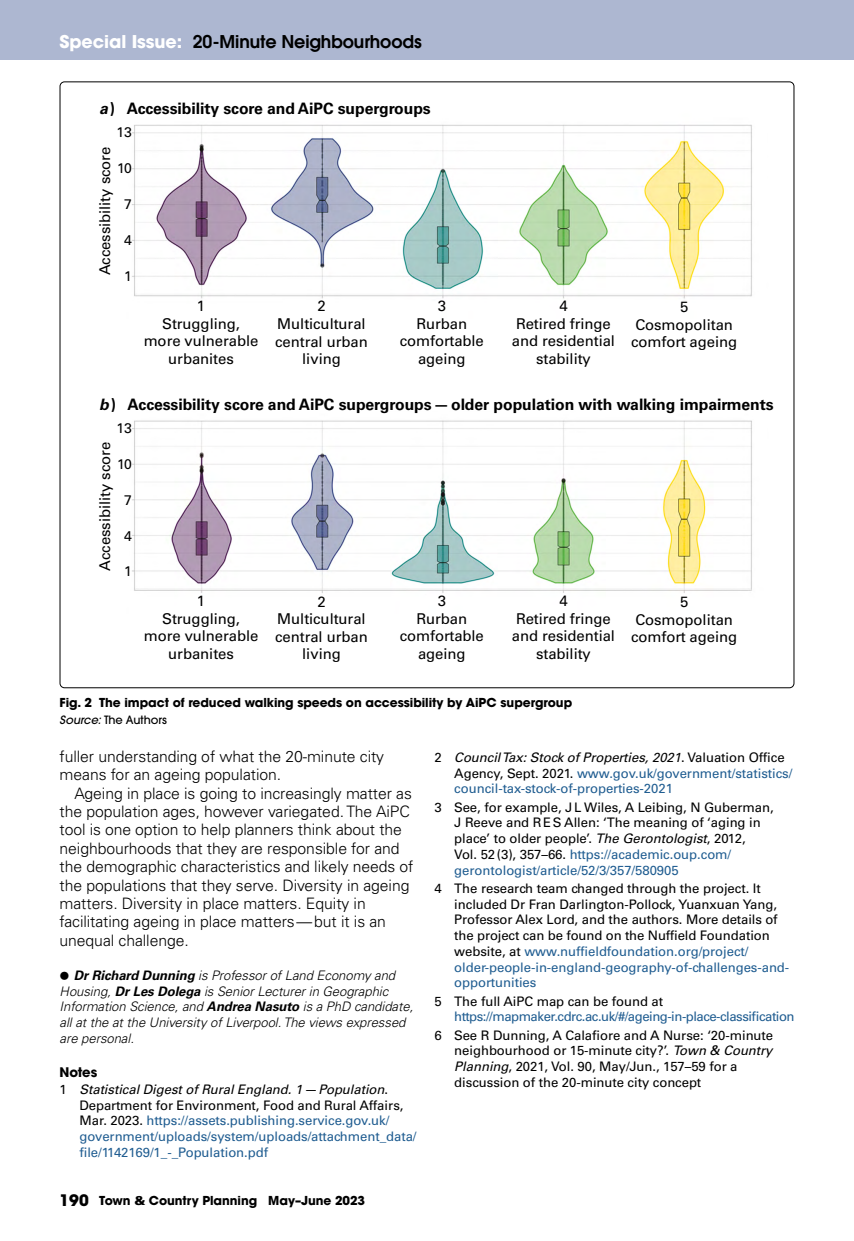
<style>
.page{position:relative;width:854px;height:1241px;background:#fff}
.page>*{position:absolute;margin:0;border:0;box-sizing:border-box;transform-origin:0 0}
.t1{font:600 17.5px "ITC Avant Garde Pro";letter-spacing:-.005em;color:#000}
.t2{font:300 15.75px/18.4px "Univers LT Pro 45";letter-spacing:-.005em;color:#000}
.t3{font:700 15.75px "Univers LT Pro 65";letter-spacing:-.005em;color:#000}
.t4{font:14.88px/17.5px "Univers LT Pro 55 Roman";letter-spacing:-.005em;color:#000;text-align:center}
.t5{font:14px "Univers LT Pro 55 Roman";letter-spacing:-.04em;color:#000}
.t6{font:13.12px/15.8px "Univers LT Pro 55 Roman";letter-spacing:-.005em;color:#000}
.t7{font:13.12px/15.8px "Univers LT Pro 55 Roman";letter-spacing:-.005em;color:#205d91}
.t8{font:italic 300 13.12px/15.8px "Univers LT Pro 45";letter-spacing:-.005em;color:#000}
.t9{font:italic 13.12px "Univers LT Pro 55";letter-spacing:-.005em;color:#000}
.t10{font:13.12px "Univers LT Pro 55 Roman";letter-spacing:-.035em;color:#205d91}
.t11{font:700 13.12px "ITC Avant Garde Pro";letter-spacing:-.01em;color:#000}
.t12{font:700 12.25px "ITC Avant Garde Pro";letter-spacing:-.005em;color:#000}
.t13{font:500 11.38px "ITC Avant Garde Pro";letter-spacing:-.005em;color:#000}
.s1{font-weight:700;color:#fff}
.s2{font-style:italic}
.s3{font-style:normal;font-size:22.75px}
.s4{font-family:"Univers LT Pro 65";font-weight:700}
.s5{font-family:"Univers LT Pro 55 Roman";font-style:normal}
.s6{color:#000}
.s7{font-size:15.75px}
.s8{font-family:"Univers LT Pro 75";font-weight:900}
.s9{font-family:"Univers LT Pro 55";font-style:italic}
.s10{color:#205d91}
</style>
<div class="page">
<img style="left:132px;top:124px;width:620px;height:177px">
<div style="left:0;top:0;width:853px;height:60px;background:#adb7d1"></div>
<img style="left:132px;top:420px;width:620px;height:173px">
<h1 class="t1" style="left:60px;top:30px;width:363px"><span class="s1">Special Issue:</span> 20-Minute Neighbourhoods</h1>
<p class="t3" style="left:99px;top:97px;width:333px"><span class="s2">a</span>) Accessibility score and AiPC supergroups</p>
<p class="t5" style="left:116px;top:123px;width:17px">13</p>
<p class="t5" style="left:117px;top:159px;width:16px">10</p>
<p class="t5" style="left:124px;top:194px;width:9px">7</p>
<p class="t5" style="left:124px;top:230px;width:9px">4</p>
<p class="t5" style="left:124px;top:266px;width:9px">1</p>
<p class="t4" style="left:95px;top:275px;width:130px;rotate:-90deg">Accessibility score</p>
<p class="t4" style="left:144px;top:296px;width:116px">1<br>Struggling, more vulnerable urbanites</p>
<p class="t4" style="left:275px;top:297px;width:94px">2<br>Multicultural central urban living</p>
<p class="t4" style="left:400px;top:296px;width:85px">3<br>Rurban comfortable ageing</p>
<p class="t4" style="left:511px;top:296px;width:105px">4<br>Retired fringe and residential stability</p>
<p class="t4" style="left:631px;top:297px;width:108px">5<br>Cosmopolitan comfort ageing</p>
<p class="t3" style="left:99px;top:393px;width:675px"><span class="s2">b</span>) Accessibility score and AiPC supergroups—older population with walking impairments</p>
<p class="t5" style="left:116px;top:418px;width:17px">13</p>
<p class="t5" style="left:117px;top:454px;width:16px">10</p>
<p class="t5" style="left:124px;top:490px;width:9px">7</p>
<p class="t5" style="left:124px;top:526px;width:9px">4</p>
<p class="t5" style="left:124px;top:561px;width:9px">1</p>
<p class="t4" style="left:95px;top:570px;width:130px;rotate:-90deg">Accessibility score</p>
<p class="t4" style="left:144px;top:591px;width:116px">1<br>Struggling, more vulnerable urbanites</p>
<p class="t4" style="left:275px;top:592px;width:94px">2<br>Multicultural central urban living</p>
<p class="t4" style="left:400px;top:591px;width:85px">3<br>Rurban comfortable ageing</p>
<p class="t4" style="left:511px;top:591px;width:105px">4<br>Retired fringe and residential stability</p>
<p class="t4" style="left:631px;top:592px;width:108px">5<br>Cosmopolitan comfort ageing</p>
<p class="t12" style="left:60px;top:693px;width:514px">Fig. 2 The impact of reduced walking speeds on accessibility by AiPC supergroup</p>
<p class="t13" style="left:60px;top:712px;width:109px"><span class="s2">Source:</span> The Authors</p>
<p class="t2" style="left:60px;top:746px;width:326px">fuller understanding of what the 20-minute city means for an ageing population.</p>
<p class="t2" style="left:60px;top:783px;width:355px;text-indent:15px">Ageing in place is going to increasingly matter as the population ages, however variegated. The AiPC tool is one option to help planners think about the neighbourhoods that they are responsible for and the demographic characteristics and likely needs of the populations that they serve. Diversity in ageing matters. Diversity in place matters. Equity in facilitating ageing in place matters—but it is an unequal challenge.</p>
<p class="t8" style="left:59px;top:967px;width:356px"><span class="s3">•</span> <span class="s4">Dr Richard Dunning</span> is Professor of Land Economy and Housing, <span class="s4">Dr Les Dolega</span> is Senior Lecturer in Geographic Information Science, and <span class="s4">Andrea Nasuto</span> is a PhD candidate, all at the at the University of Liverpool. The views expressed are personal.</p>
<p class="t11" style="left:60px;top:1063px;width:39px">Notes</p>
<p class="t9" style="left:60px;top:1079px;width:330px"><span class="s5">1</span> Statistical Digest of Rural England. 1—Population<span class="s5">.</span></p>
<p class="t7" style="left:79px;top:1096px;width:338px"><span class="s6">Department for Environment, Food and Rural Affairs, Mar. 2023.</span> https://assets.publishing.service.gov.uk/ government/uploads/system/uploads/attachment_data/ file/1142169/1_-_Population.pdf</p>
<p class="t12" style="left:60px;top:1192px;width:307px"><span class="s7">190</span> Town <span class="s8">&amp;</span> Country Planning May–June 2023</p>
<p class="t9" style="left:434px;top:748px;width:351px"><span class="s5">2</span> Council Tax: Stock of Properties, 2021<span class="s5">. Valuation Office</span></p>
<p class="t7" style="left:454px;top:764px;width:339px"><span class="s6">Agency, Sept. 2021.</span> www.gov.uk/government/statistics/ council-tax-stock-of-properties-2021</p>
<p class="t6" style="left:454px;top:798px;width:321px;text-indent:-20px">3 See, for example, JL Wiles, A Leibing, N Guberman, J Reeve and RES Allen: ‘The meaning of ‘aging in place’ to older people’. <span class="s9">The Gerontologist</span>, 2012,<br>Vol. 52(3), 357–66. <span class="s10">https://academic.oup.com/ gerontologist/article/52/3/357/580905</span></p>
<p class="t6" style="left:454px;top:879px;width:336px;text-indent:-20px">4 The research team changed through the project. It included Dr Fran Darlington-Pollock, Yuanxuan Yang, Professor Alex Lord, and the authors. More details of the project can be found on the Nuffield Foundation website, at <span class="s10">www.nuffieldfoundation.org/project/ older-people-in-england-geography-of-challenges-and&shy;opportunities</span></p>
<p class="t6" style="left:434px;top:992px;width:230px">5 The full AiPC map can be found at</p>
<p class="t10" style="left:454px;top:1007px;width:342px">https://mapmaker.cdrc.ac.uk/#/ageing-in-place-classification</p>
<p class="t6" style="left:454px;top:1026px;width:320px;text-indent:-20px">6 See R Dunning, A Calafiore and A Nurse: ‘20-minute neighbourhood or 15-minute city?’. <span class="s9">Town &amp; Country Planning</span>, 2021, Vol. 90, May/Jun., 157–59 for a discussion of the 20-minute city concept</p>
</div>
